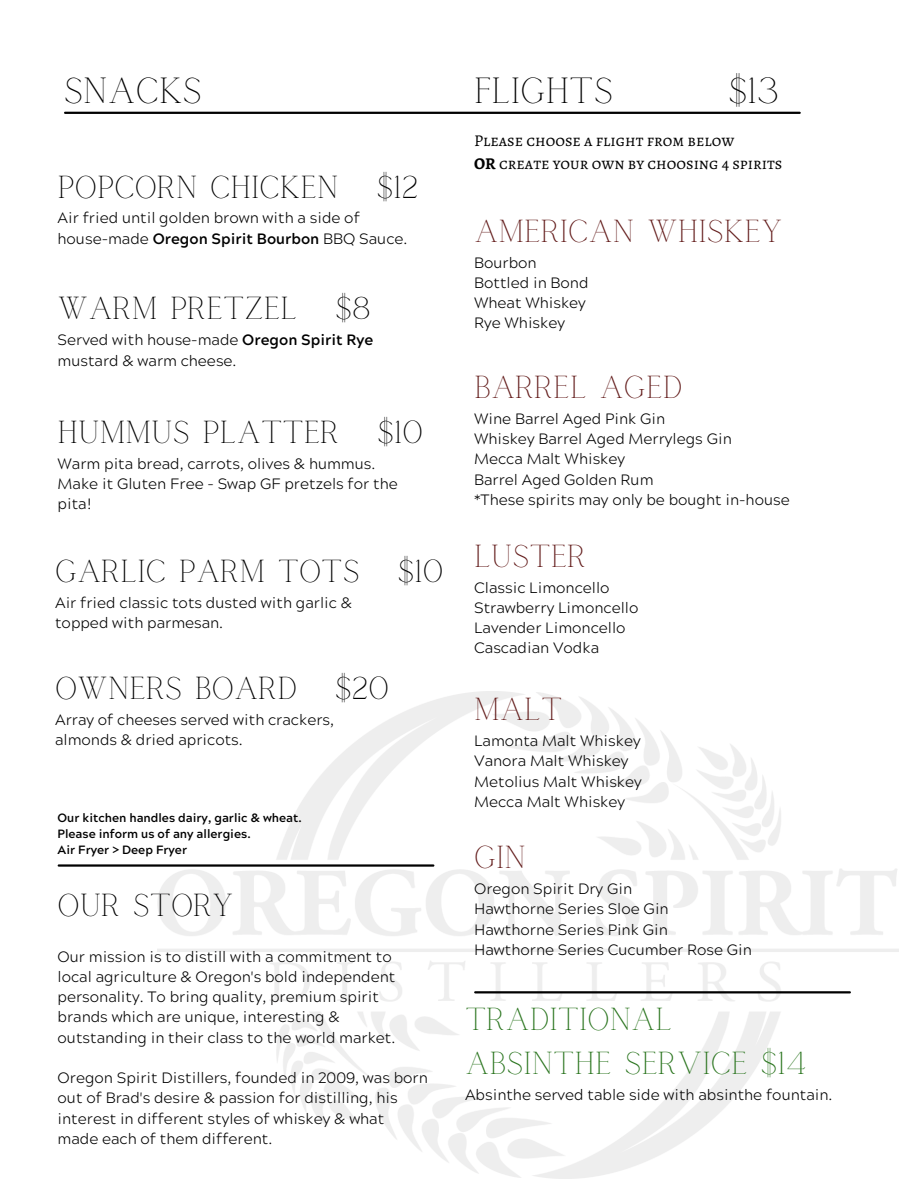
<style>
.page{position:relative;width:918px;height:1188px;background:#fff}
.page>*{position:absolute;margin:0;border:0;box-sizing:border-box;transform-origin:0 0}
.t1{font:36px "Calgary";color:#000}
.t2{font:31.5px "Calgary";color:#000}
.t3{font:31.5px "Calgary";color:#621b1a}
.t4{font:31.5px/43.8px "Calgary";color:#29741d}
.t5{font:16.5px/22.5px "Alegreya SC";color:#000}
.t6{font:300 15px/20.2px "Acherus Grotesque";color:#000}
.t7{font:700 12px/16px "Acherus Grotesque";color:#000}
.s1{font-weight:700}
</style>
<div class="page">
<hr style="left:65px;top:112px;width:735px;height:2px;background:#000">
<hr style="left:59px;top:864px;width:374px;height:3px;background:#000">
<img style="left:157px;top:691px;width:742px;height:487px">
<hr style="left:475px;top:991px;width:375px;height:2px;background:#000">
<h1 class="t1" style="left:64px;top:70px;width:140px">SNACKS</h1>
<h2 class="t2" style="left:58px;top:169px;width:362px">POPCORN CHICKEN $12</h2>
<p class="t6" style="left:58px;top:210px;width:351px">Air fried until golden brown with a side of house-made <span class="s1">Oregon Spirit Bourbon</span> BBQ Sauce.</p>
<h2 class="t2" style="left:58px;top:291px;width:315px">WARM PRETZEL $8</h2>
<p class="t6" style="left:58px;top:332px;width:317px">Served with house-made <span class="s1">Oregon Spirit Rye </span>mustard &amp; warm cheese.</p>
<h2 class="t2" style="left:58px;top:414px;width:367px">HUMMUS PLATTER $10</h2>
<p class="t6" style="left:58px;top:455px;width:342px">Warm pita bread, carrots, olives &amp; hummus.<br>Make it Gluten Free - Swap GF pretzels for the pita!</p>
<h2 class="t2" style="left:55px;top:554px;width:390px">GARLIC PARM TOTS $10</h2>
<p class="t6" style="left:55px;top:595px;width:298px">Air fried classic tots dusted with garlic &amp; topped with parmesan.</p>
<h2 class="t2" style="left:55px;top:671px;width:336px">OWNERS BOARD $20</h2>
<p class="t6" style="left:55px;top:712px;width:280px">Array of cheeses served with crackers, almonds &amp; dried apricots.</p>
<p class="t7" style="left:58px;top:812px;width:246px">Our kitchen handles dairy, garlic &amp; wheat.<br>Please inform us of any allergies.<br>Air Fryer &gt; Deep Fryer</p>
<h2 class="t2" style="left:58px;top:887px;width:178px">OUR STORY</h2>
<p class="t6" style="left:58px;top:948px;width:339px">Our mission is to distill with a commitment to local agriculture &amp; Oregon's bold independent personality. To bring quality, premium spirit brands which are unique, interesting &amp; outstanding in their class to the world market.</p>
<p class="t6" style="left:58px;top:1070px;width:372px">Oregon Spirit Distillers, founded in 2009, was born out of Brad's desire &amp; passion for distilling, his interest in different styles of whiskey &amp; what made each of them different.</p>
<h1 class="t1" style="left:474px;top:70px;width:140px">FLIGHTS</h1>
<h1 class="t1" style="left:728px;top:70px;width:52px">$13</h1>
<p class="t5" style="left:474px;top:130px;width:310px">Please choose a flight from below<br><span class="s1">OR</span> create your own by choosing 4 spirits</p>
<h2 class="t3" style="left:474px;top:214px;width:310px">AMERICAN WHISKEY</h2>
<p class="t6" style="left:474px;top:254px;width:116px">Bourbon<br>Bottled in Bond<br>Wheat Whiskey<br>Rye Whiskey</p>
<h2 class="t3" style="left:474px;top:370px;width:210px">BARREL AGED</h2>
<p class="t6" style="left:474px;top:411px;width:317px">Wine Barrel Aged Pink Gin<br>Whiskey Barrel Aged Merrylegs Gin<br>Mecca Malt Whiskey<br>Barrel Aged Golden Rum<br>*These spirits may only be bought in-house</p>
<h2 class="t3" style="left:474px;top:538px;width:114px">LUSTER</h2>
<p class="t6" style="left:474px;top:579px;width:166px">Classic Limoncello<br>Strawberry Limoncello<br>Lavender Limoncello<br>Cascadian Vodka</p>
<h2 class="t3" style="left:474px;top:692px;width:90px">MALT</h2>
<p class="t6" style="left:474px;top:733px;width:169px">Lamonta Malt Whiskey<br>Vanora Malt Whiskey<br>Metolius Malt Whiskey<br>Mecca Malt Whiskey</p>
<h2 class="t3" style="left:474px;top:840px;width:53px">GIN</h2>
<p class="t6" style="left:474px;top:881px;width:279px">Oregon Spirit Dry Gin<br>Hawthorne Series Sloe Gin<br>Hawthorne Series Pink Gin<br>Hawthorne Series Cucumber Rose Gin</p>
<h2 class="t4" style="left:465px;top:999px;width:343px">TRADITIONAL<br>ABSINTHE SERVICE $14</h2>
<p class="t6" style="left:465px;top:1086px;width:369px">Absinthe served table side with absinthe fountain.</p>
</div>
